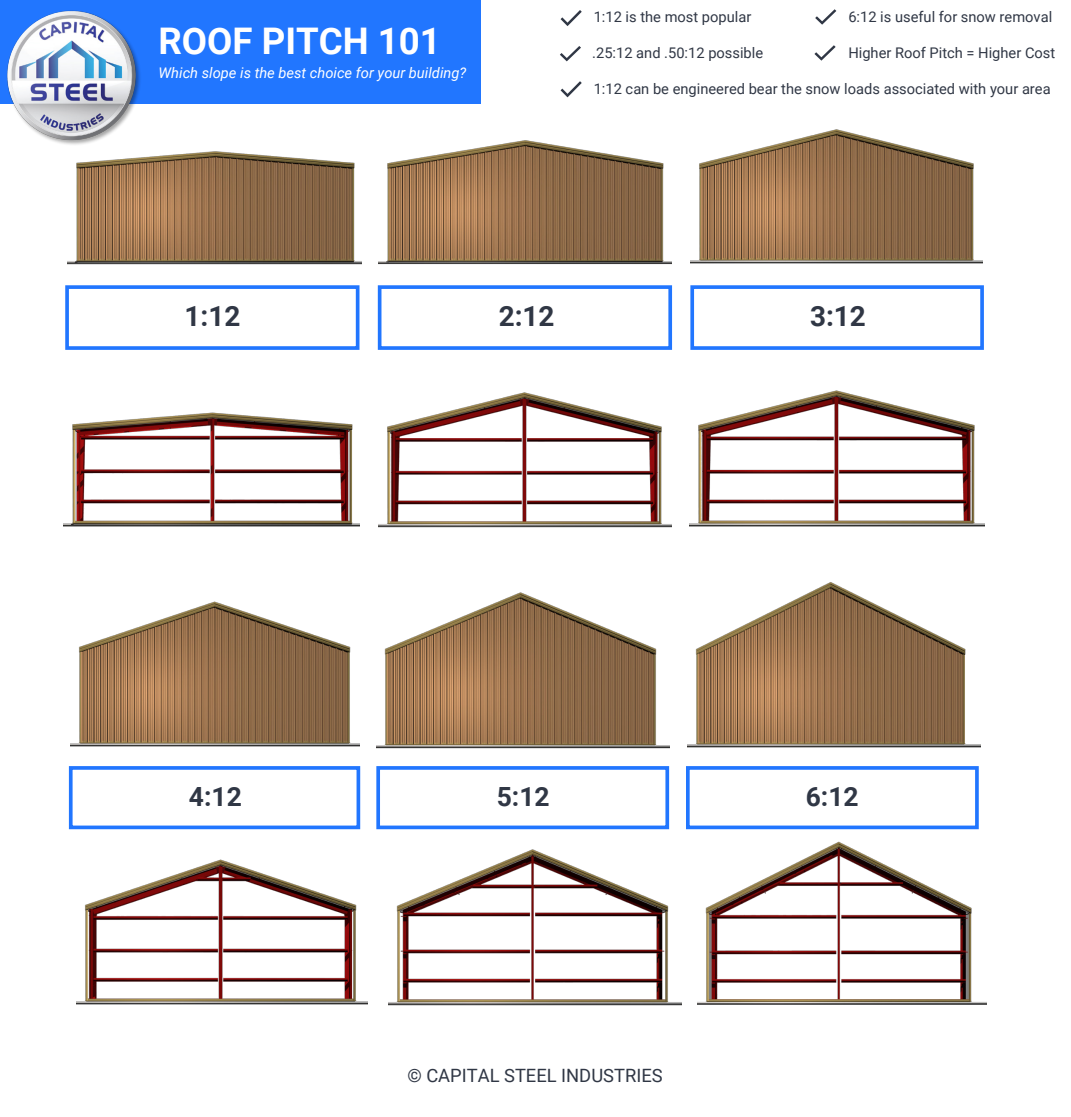
<style>
.page{position:relative;width:1071px;height:1117px;background:#fff}
.page>*{position:absolute;margin:0;border:0;box-sizing:border-box;transform-origin:0 0}
.t1{font:700 36.75px "Roboto";color:#fff}
.t2{font:700 27.82px "Roboto";color:#303745}
.t3{font:700 26.43px "Roboto";color:#303745}
.t4{font:18.38px "Roboto";color:#303745}
.t5{font:14.7px "Roboto";color:#303745}
.t6{font:italic 14.7px "Roboto";color:#fff}
</style>
<div class="page">
<img style="left:687px;top:596px;width:293px;height:152px">
<img style="left:377px;top:596px;width:293px;height:189px">
<img style="left:71px;top:601px;width:288px;height:146px">
<img style="left:690px;top:129px;width:293px;height:135px">
<img style="left:379px;top:140px;width:292px;height:125px">
<img style="left:67px;top:151px;width:294px;height:183px">
<hr style="left:359px;top:315px;width:20px;height:4px;background:#fff">
<div style="left:65px;top:285px;width:294px;height:65px;border:4px solid #2176ff"></div>
<div style="left:378px;top:285px;width:294px;height:65px;border:4px solid #2176ff"></div>
<div style="left:690px;top:285px;width:294px;height:65px;border:4px solid #2176ff"></div>
<div style="left:69px;top:766px;width:291px;height:63px;border:4px solid #2176ff"></div>
<div style="left:376px;top:766px;width:293px;height:63px;border:4px solid #2176ff"></div>
<div style="left:686px;top:766px;width:293px;height:63px;border:4px solid #2176ff"></div>
<svg style="left:561px;top:10px;width:21px;height:16px"></svg>
<svg style="left:561px;top:81px;width:21px;height:16px"></svg>
<svg style="left:815px;top:9px;width:21px;height:16px"></svg>
<svg style="left:814px;top:45px;width:22px;height:16px"></svg>
<img style="left:64px;top:412px;width:295px;height:115px">
<img style="left:379px;top:392px;width:292px;height:204px">
<img style="left:690px;top:390px;width:295px;height:206px">
<img style="left:76px;top:859px;width:292px;height:146px">
<img style="left:389px;top:824px;width:292px;height:182px">
<img style="left:697px;top:827px;width:289px;height:178px">
<div style="left:0;top:0;width:481px;height:104px;background:#2176ff"></div>
<svg style="left:560px;top:46px;width:21px;height:15px"></svg>
<img style="left:7px;top:11px;width:133px;height:134px">
<h1 class="t1" style="left:158px;top:15px;width:284px">ROOF PITCH 101</h1>
<p class="t6" style="left:159px;top:62px;width:309px">Which slope is the best choice for your building?</p>
<p class="t5" style="left:594px;top:6px;width:159px">1:12 is the most popular</p>
<p class="t5" style="left:592px;top:42px;width:172px">.25:12 and .50:12 possible</p>
<p class="t5" style="left:848px;top:7px;width:205px">6:12 is useful for snow removal</p>
<p class="t5" style="left:848px;top:42px;width:208px">Higher Roof Pitch = Higher Cost</p>
<p class="t5" style="left:594px;top:79px;width:458px">1:12 can be engineered bear the snow loads associated with your area</p>
<h2 class="t2" style="left:185px;top:297px;width:57px">1:12</h2>
<h2 class="t2" style="left:499px;top:297px;width:57px">2:12</h2>
<h2 class="t2" style="left:810px;top:297px;width:57px">3:12</h2>
<h3 class="t3" style="left:189px;top:778px;width:54px">4:12</h3>
<h3 class="t3" style="left:497px;top:778px;width:54px">5:12</h3>
<h3 class="t3" style="left:806px;top:777px;width:54px">6:12</h3>
<p class="t4" style="left:407px;top:1062px;width:257px">© CAPITAL STEEL INDUSTRIES</p>
</div>
